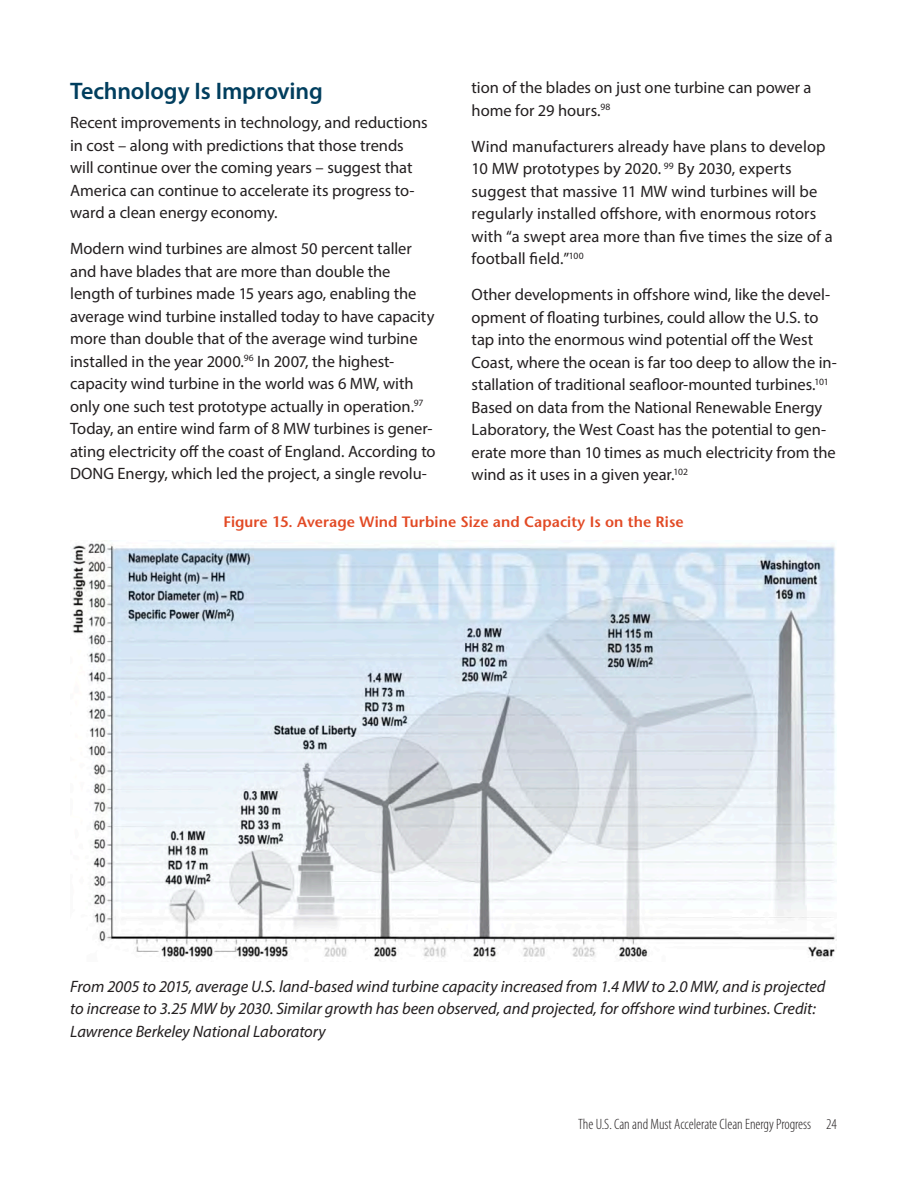
<style>
.page{position:relative;width:918px;height:1188px;background:#fff}
.page>*{position:absolute;margin:0;border:0;box-sizing:border-box;transform-origin:0 0}
.heading_2{font:600 24px "Myriad Pro";letter-spacing:-.005em;color:#003e5e}
.t1{font:16.5px/22.5px "Myriad Pro";color:#231f20}
.t2{font:italic 16.5px/22.5px "Myriad Pro";letter-spacing:-.005em;color:#231f20}
.Figure_and_Table_Hea{font:600 15px "Stone Sans";letter-spacing:.005em;color:#e24a25}
.t3{font:300 condensed 15px "Myriad Pro";color:#231f20}
</style>
<div class="page">
<img style="left:71px;top:541px;width:766px;height:420px">
<p class="t1" style="left:472px;top:76px;width:342px">tion of the blades on just one turbine can power a home for 29 hours.<sup>98</sup></p>
<p class="t1" style="left:472px;top:135px;width:363px">Wind manufacturers already have plans to develop 10 MW prototypes by 2020. <sup>99</sup> By 2030, experts suggest that massive 11 MW wind turbines will be regularly installed offshore, with enormous rotors with “a swept area more than five times the size of a football field.”<sup>100</sup></p>
<p class="t1" style="left:472px;top:283px;width:367px">Other developments in offshore wind, like the devel&shy;opment of floating turbines, could allow the U.S. to tap into the enormous wind potential off the West Coast, where the ocean is far too deep to allow the in&shy;stallation of traditional seafloor-mounted turbines.<sup>101<br></sup>Based on data from the National Renewable Energy Laboratory, the West Coast has the potential to gen&shy;erate more than 10 times as much electricity from the wind as it uses in a given year.<sup>102</sup></p>
<p class="Figure_and_Table_Hea" style="left:223px;top:512px;width:462px">Figure 15. Average Wind Turbine Size and Capacity Is on the Rise</p>
<p class="heading_2" style="left:70px;top:76px;width:254px">Technology Is Improving</p>
<p class="t1" style="left:70px;top:111px;width:359px">Recent improvements in technology, and reductions in cost – along with predictions that those trends will continue over the coming years – suggest that America can continue to accelerate its progress to&shy;ward a clean energy economy.</p>
<p class="t1" style="left:70px;top:237px;width:367px">Modern wind turbines are almost 50 percent taller and have blades that are more than double the length of turbines made 15 years ago, enabling the average wind turbine installed today to have capacity more than double that of the average wind turbine installed in the year 2000.<sup>96</sup> In 2007, the highest&shy;capacity wind turbine in the world was 6 MW, with only one such test prototype actually in operation.<sup>97<br></sup>Today, an entire wind farm of 8 MW turbines is gener&shy;ating electricity off the coast of England. According to DONG Energy, which led the project, a single revolu-</p>
<p class="t2" style="left:70px;top:975px;width:757px">From 2005 to 2015, average U.S. land-based wind turbine capacity increased from 1.4 MW to 2.0 MW, and is projected to increase to 3.25 MW by 2030. Similar growth has been observed, and projected, for offshore wind turbines. Credit:<br>Lawrence Berkeley National Laboratory</p>
<p class="t3" style="left:578px;top:1116px;width:260px">The U.S. Can and Must Accelerate Clean Energy Progress 24</p>
</div>
